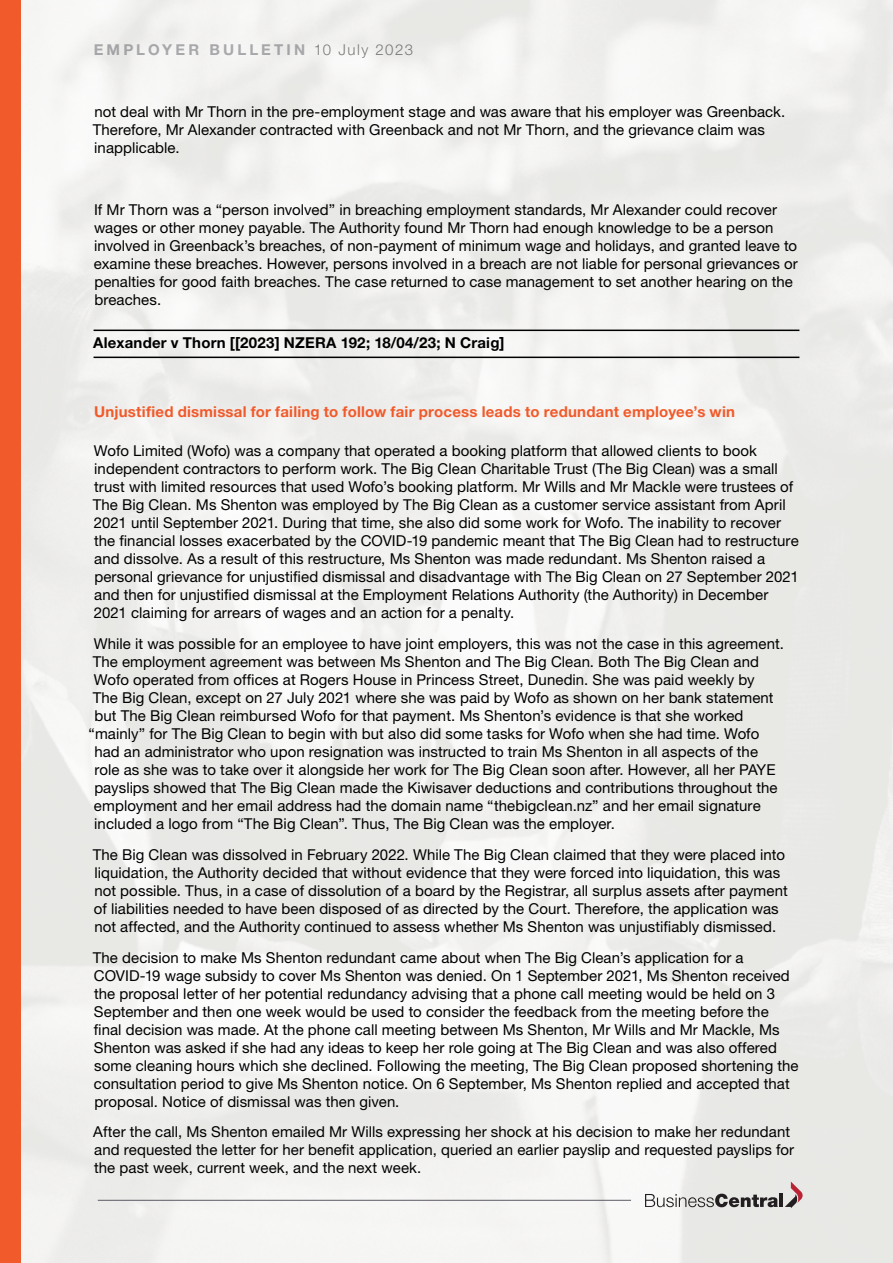
<style>
.page{position:relative;width:893px;height:1263px;background:#fff}
.page>*{position:absolute;margin:0;border:0;box-sizing:border-box;transform-origin:0 0}
.t1{font:15px/18px "Helvetica Neue LT Pro";letter-spacing:.005em;color:#000}
.t2{font:700 15px "Helvetica Neue LT Pro";letter-spacing:.015em;color:#f15a2a}
.t3{font:700 15px "Helvetica Neue LT Pro";letter-spacing:.015em;color:#000}
.t4{font:700 15px "Helvetica Neue LT Pro";letter-spacing:.21em;color:#5c5b63}
.s1{font-weight:300;color:#000}
</style>
<div class="page">
<img style="left:21px;top:0;width:872px;height:1263px">
<hr style="left:98px;top:1200px;width:533px;height:1px;background:#5c5b63">
<svg style="left:645px;top:1194px;width:133px;height:13px"></svg>
<hr style="left:779px;top:1194px;width:4px;height:13px;background:#231f20">
<svg style="left:785px;top:1181px;width:18px;height:27px"></svg>
<div style="left:0;top:0;width:21px;height:1263px;background:#f15a2a"></div>
<hr style="left:94px;top:330px;width:705px;height:1px;background:#000">
<hr style="left:94px;top:357px;width:705px;height:1px;background:#000">
<p class="t4" style="left:94px;top:41px;width:321px">EMPLOYER BULLETIN <span class="s1">10 July 2023</span></p>
<p class="t1" style="left:93px;top:102px;width:694px">not deal with Mr Thorn in the pre-employment stage and was aware that his employer was Greenback.<br>Therefore, Mr Alexander contracted with Greenback and not Mr Thorn, and the grievance claim was inapplicable.</p>
<p class="t1" style="left:94px;top:200px;width:705px">If Mr Thorn was a “person involved” in breaching employment standards, Mr Alexander could recover wages or other money payable. The Authority found Mr Thorn had enough knowledge to be a person involved in Greenback’s breaches, of non-payment of minimum wage and holidays, and granted leave to examine these breaches. However, persons involved in a breach are not liable for personal grievances or penalties for good faith breaches. The case returned to case management to set another hearing on the breaches.</p>
<p class="t3" style="left:93px;top:333px;width:413px">Alexander v Thorn [[2023] NZERA 192; 18/04/23; N Craig]</p>
<p class="t2" style="left:94px;top:402px;width:642px">Unjustified dismissal for failing to follow fair process leads to redundant employee’s win</p>
<p class="t1" style="left:93px;top:442px;width:708px">Wofo Limited (Wofo) was a company that operated a booking platform that allowed clients to book independent contractors to perform work. The Big Clean Charitable Trust (The Big Clean) was a small trust with limited resources that used Wofo’s booking platform. Mr Wills and Mr Mackle were trustees of The Big Clean. Ms Shenton was employed by The Big Clean as a customer service assistant from April 2021 until September 2021. During that time, she also did some work for Wofo. The inability to recover the financial losses exacerbated by the COVID-19 pandemic meant that The Big Clean had to restructure and dissolve. As a result of this restructure, Ms Shenton was made redundant. Ms Shenton raised a personal grievance for unjustified dismissal and disadvantage with The Big Clean on 27 September 2021 and then for unjustified dismissal at the Employment Relations Authority (the Authority) in December 2021 claiming for arrears of wages and an action for a penalty.</p>
<p class="t1" style="left:94px;top:634px;width:692px">While it was possible for an employee to have joint employers, this was not the case in this agreement.</p>
<p class="t1" style="left:93px;top:652px;width:668px">The employment agreement was between Ms Shenton and The Big Clean. Both The Big Clean and</p>
<p class="t1" style="left:94px;top:670px;width:662px">Wofo operated from offices at Rogers House in Princess Street, Dunedin. She was paid weekly by</p>
<p class="t1" style="left:93px;top:688px;width:682px">The Big Clean, except on 27 July 2021 where she was paid by Wofo as shown on her bank statement</p>
<p class="t1" style="left:94px;top:706px;width:651px">but The Big Clean reimbursed Wofo for that payment. Ms Shenton’s evidence is that she worked</p>
<p class="t1" style="left:89px;top:724px;width:672px">“mainly” for The Big Clean to begin with but also did some tasks for Wofo when she had time. Wofo</p>
<p class="t1" style="left:94px;top:742px;width:665px">had an administrator who upon resignation was instructed to train Ms Shenton in all aspects of the</p>
<p class="t1" style="left:94px;top:760px;width:683px">role as she was to take over it alongside her work for The Big Clean soon after. However, all her PAYE</p>
<p class="t1" style="left:94px;top:778px;width:685px">payslips showed that The Big Clean made the Kiwisaver deductions and contributions throughout the</p>
<p class="t1" style="left:94px;top:796px;width:668px">employment and her email address had the domain name “thebigclean.nz” and her email signature</p>
<p class="t1" style="left:94px;top:814px;width:522px">included a logo from “The Big Clean”. Thus, The Big Clean was the employer.</p>
<p class="t1" style="left:93px;top:845px;width:697px">The Big Clean was dissolved in February 2022. While The Big Clean claimed that they were placed into liquidation, the Authority decided that without evidence that they were forced into liquidation, this was not possible. Thus, in a case of dissolution of a board by the Registrar, all surplus assets after payment of liabilities needed to have been disposed of as directed by the Court. Therefore, the application was not affected, and the Authority continued to assess whether Ms Shenton was unjustifiably dismissed.</p>
<p class="t1" style="left:93px;top:948px;width:707px">The decision to make Ms Shenton redundant came about when The Big Clean’s application for a COVID-19 wage subsidy to cover Ms Shenton was denied. On 1 September 2021, Ms Shenton received the proposal letter of her potential redundancy advising that a phone call meeting would be held on 3<br>September and then one week would be used to consider the feedback from the meeting before the final decision was made. At the phone call meeting between Ms Shenton, Mr Wills and Mr Mackle, Ms Shenton was asked if she had any ideas to keep her role going at The Big Clean and was also offered some cleaning hours which she declined. Following the meeting, The Big Clean proposed shortening the consultation period to give Ms Shenton notice. On 6 September, Ms Shenton replied and accepted that proposal. Notice of dismissal was then given.</p>
<p class="t1" style="left:93px;top:1123px;width:702px">After the call, Ms Shenton emailed Mr Wills expressing her shock at his decision to make her redundant and requested the letter for her benefit application, queried an earlier payslip and requested payslips for the past week, current week, and the next week.</p>
</div>
